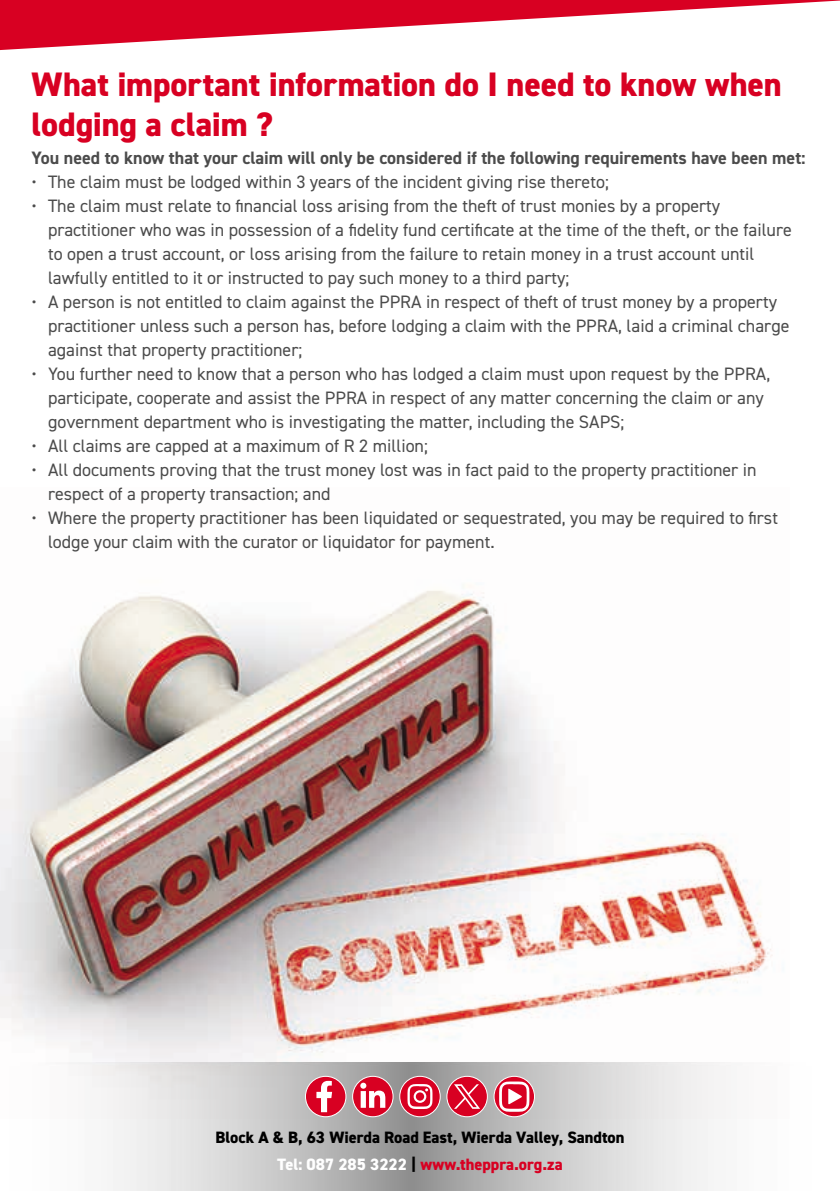
<style>
.page{position:relative;width:840px;height:1191px;background:#fff}
.page>*{position:absolute;margin:0;border:0;box-sizing:border-box;transform-origin:0 0}
.t1{font:800 34px/40px "DIN2014";color:#d80022}
.t2{font:18px/24px "DIN2014";color:#4b4b4b}
.t3{font:700 18px "DIN2014";color:#4b4b4b}
.t4{font:800 16.4px/27px "DIN2014";color:#000;text-align:center}
.s1{color:#fff}
.s2{color:#d80022}
</style>
<div class="page">
<img style="left:0;top:590px;width:773px;height:472px">
<svg style="left:0;top:0;width:839px;height:50px"></svg>
<svg style="left:68px;top:1062px;width:663px;height:129px"></svg>
<div style="left:305px;top:1076px;width:41px;height:40px;background:#d80022;border-radius:50%"></div>
<div style="left:305px;top:1075px;width:41px;height:42px;border:1px solid #fff;border-radius:50%"></div>
<svg style="left:316px;top:1080px;width:16px;height:32px"></svg>
<svg style="left:446px;top:1076px;width:41px;height:40px"></svg>
<div style="left:446px;top:1075px;width:41px;height:42px;border:1px solid #fff;border-radius:50%"></div>
<svg style="left:454px;top:1084px;width:26px;height:24px"></svg>
<svg style="left:352px;top:1076px;width:41px;height:40px"></svg>
<div style="left:352px;top:1075px;width:41px;height:42px;border:1px solid #fff;border-radius:50%"></div>
<svg style="left:360px;top:1082px;width:25px;height:25px"></svg>
<svg style="left:493px;top:1076px;width:41px;height:40px"></svg>
<div style="left:493px;top:1075px;width:41px;height:42px;border:1px solid #fff;border-radius:50%"></div>
<svg style="left:499px;top:1081px;width:30px;height:30px"></svg>
<svg style="left:399px;top:1076px;width:41px;height:40px"></svg>
<div style="left:399px;top:1075px;width:41px;height:42px;border:1px solid #fff;border-radius:50%"></div>
<svg style="left:407px;top:1084px;width:25px;height:25px"></svg>
<h1 class="t1" style="left:32px;top:65px;width:751px">What important information do I need to know when lodging a claim ?</h1>
<p class="t3" style="left:32px;top:146px;width:775px">You need to know that your claim will only be considered if the following requirements have been met:</p>
<p class="t2" style="left:32px;top:170px;width:578px">• The claim must be lodged within 3 years of the incident giving rise thereto;</p>
<p class="t2" style="left:48px;top:194px;width:745px;text-indent:-16px">• The claim must relate to financial loss arising from the theft of trust monies by a property practitioner who was in possession of a fidelity fund certificate at the time of the theft, or the failure to open a trust account, or loss arising from the failure to retain money in a trust account until lawfully entitled to it or instructed to pay such money to a third party;</p>
<p class="t2" style="left:48px;top:290px;width:742px;text-indent:-16px">• A person is not entitled to claim against the PPRA in respect of theft of trust money by a property practitioner unless such a person has, before lodging a claim with the PPRA, laid a criminal charge against that property practitioner;</p>
<p class="t2" style="left:48px;top:362px;width:723px;text-indent:-16px">• You further need to know that a person who has lodged a claim must upon request by the PPRA, participate, cooperate and assist the PPRA in respect of any matter concerning the claim or any government department who is investigating the matter, including the SAPS;</p>
<p class="t2" style="left:32px;top:434px;width:397px">• All claims are capped at a maximum of R 2 million;</p>
<p class="t2" style="left:48px;top:458px;width:709px;text-indent:-16px">• All documents proving that the trust money lost was in fact paid to the property practitioner in respect of a property transaction; and</p>
<p class="t2" style="left:48px;top:506px;width:731px;text-indent:-16px">• Where the property practitioner has been liquidated or sequestrated, you may be required to first lodge your claim with the curator or liquidator for payment.</p>
<p class="t4" style="left:215px;top:1124px;width:410px">Block A &amp; B, 63 Wierda Road East, Wierda Valley, Sandton<br><span class="s1">Tel: 087 285 3222</span> | <span class="s2">www.theppra.org.za</span></p>
</div>
